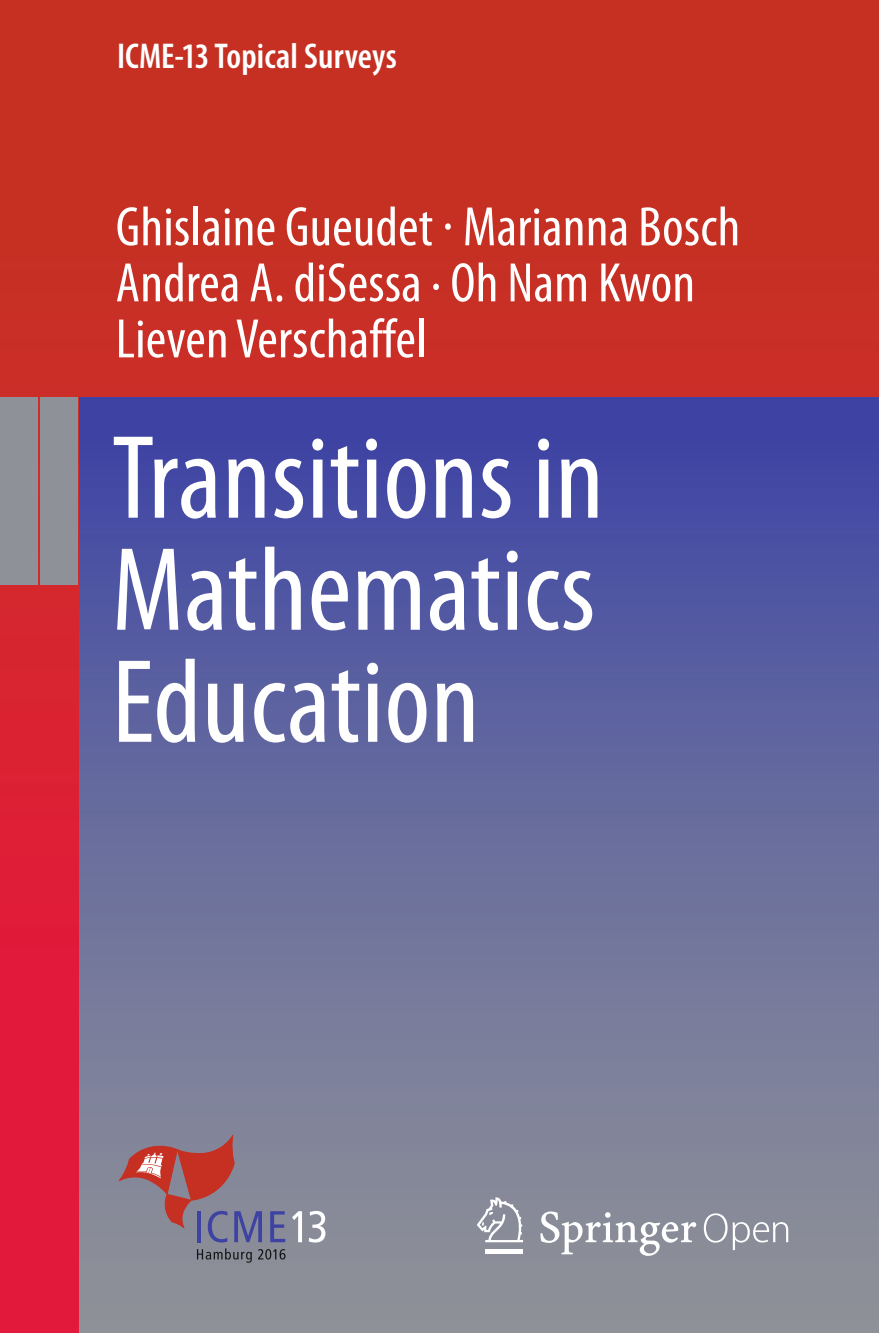
<style>
.page{position:relative;width:879px;height:1333px;background:#fff}
.page>*{position:absolute;margin:0;border:0;box-sizing:border-box;transform-origin:0 0}
.t1{font:condensed 120px/112px "Gvxfbj Rddjjs Myriad Pro";letter-spacing:.005em;color:#fff;text-align:justify}
.t2{font:condensed 56px/56px "Gvxfbj Rddjjs Myriad Pro";letter-spacing:.005em;color:#fff}
.t3{font:600 condensed 36px "Pjdyhj Yrtkhg Myriad Pro";letter-spacing:.005em;color:#fff}
</style>
<div class="page">
<div style="left:0;top:0;width:879px;height:1332px;background:#e2193a"></div>
<div style="left:0;top:0;width:879px;height:703px;background:#c53022"></div>
<div style="left:79px;top:397px;width:800px;height:935px;background:#3e43a3"></div>
<div style="left:0;top:397px;width:38px;height:187px;background:#8f9198"></div>
<div style="left:79px;top:437px;width:800px;height:895px;background:linear-gradient(to bottom,#4249a4,#949697)"></div>
<div style="left:40px;top:397px;width:37px;height:187px;background:#8f9198"></div>
<svg style="left:270px;top:1211px;width:15px;height:31px"></svg>
<svg style="left:292px;top:1211px;width:10px;height:31px"></svg>
<svg style="left:309px;top:1210px;width:16px;height:32px"></svg>
<svg style="left:197px;top:1248px;width:55px;height:14px"></svg>
<svg style="left:258px;top:1248px;width:27px;height:11px"></svg>
<svg style="left:118px;top:1134px;width:144px;height:108px;background:#95717d"></svg>
<svg style="left:477px;top:1196px;width:46px;height:46px;background:#a3a5b0"></svg>
<hr style="left:485px;top:1249px;width:38px;height:4px;background:#fff">
<svg style="left:540px;top:1211px;width:156px;height:44px;background:#a3a5af"></svg>
<svg style="left:704px;top:1213px;width:84px;height:36px;background:#9c9ea9"></svg>
<p class="t3" style="left:117px;top:43px;width:281px">ICME-13 Topical Surveys</p>
<p class="t2" style="left:116px;top:204px;width:626px">Ghislaine Gueudet · Marianna Bosch<br>Andrea A. diSessa · Oh Nam Kwon<br>Lieven Verschaffel</p>
<h1 class="t1" style="left:112px;top:433px;width:493px">Transitions in Mathematics Education</h1>
</div>
